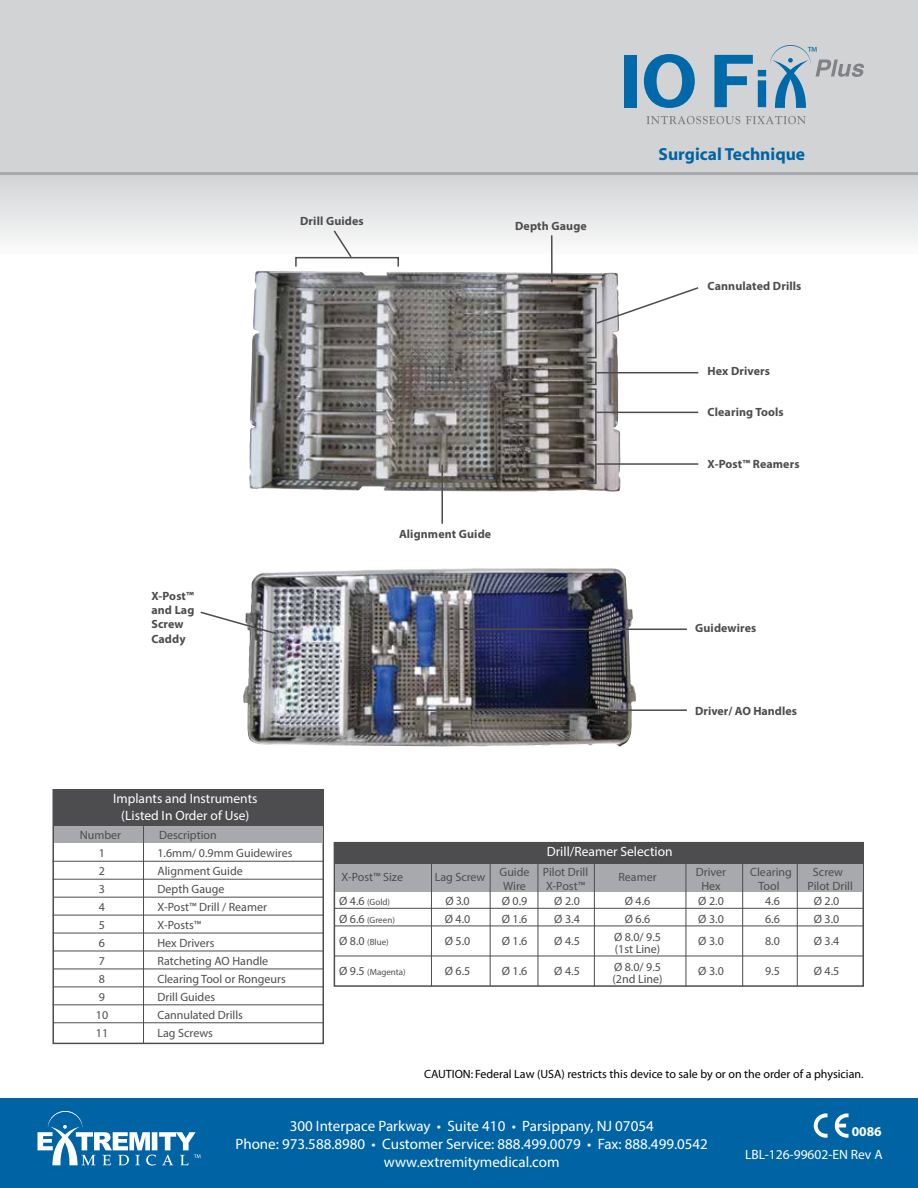
<style>
.page{position:relative;width:918px;height:1188px;background:#fff}
.page>*{position:absolute;margin:0;border:0;box-sizing:border-box;transform-origin:0 0}
.t1{font:700 17.55px "Myriad";color:#0064a4}
.t2{font:15px/18px "Myriad Pro";color:#fff;text-align:center}
.t3{font:13.5px/18px "Myriad Pro";color:#fff;text-align:center}
.t4{font:700 13.5px "Myriad Pro";color:#fff}
.t5{font:12px "Myriad Pro";color:#4d4d4f}
.t6{font:700 12px/14.4px "Myriad Pro";letter-spacing:.01em;color:#4d4d4f}
.t7{font:12px "Myriad";color:#000}
.t8{font:12px "Myriad";color:#0064a4}
.t9{font:9px "Myriad Pro";color:#4d4d4f}
.s1{font-size:12px}
</style>
<div class="page">
<div style="left:0;top:174px;width:918px;height:83px;background:linear-gradient(to bottom,#d1d3d4,#fcfdfd)"></div>
<div style="left:0;top:0;width:918px;height:172px;background:#d1d3d4"></div>
<div style="left:0;top:1098px;width:918px;height:90px;background:#0064a4"></div>
<hr style="left:0;top:172px;width:918px;height:3px;background:#a7a9ac">
<img style="left:813px;top:1113px;width:36px;height:25px">
<svg style="left:38px;top:1111px;width:162px;height:55px"></svg>
<div style="left:52px;top:789px;width:272px;height:255px;background:#fff;border:2px solid #4d4d4f"></div>
<div style="left:54px;top:825px;width:268px;height:18px;background:#a7a9ac"></div>
<div style="left:53px;top:789px;width:270px;height:36px;background:#4d4d4f"></div>
<hr style="left:53px;top:897px;width:270px;height:1px;background:#4d4d4f">
<hr style="left:53px;top:861px;width:270px;height:1px;background:#4d4d4f">
<hr style="left:53px;top:879px;width:270px;height:1px;background:#4d4d4f">
<hr style="left:53px;top:969px;width:270px;height:1px;background:#4d4d4f">
<hr style="left:53px;top:915px;width:270px;height:1px;background:#4d4d4f">
<hr style="left:53px;top:933px;width:270px;height:1px;background:#4d4d4f">
<hr style="left:53px;top:951px;width:270px;height:1px;background:#4d4d4f">
<hr style="left:53px;top:987px;width:270px;height:1px;background:#4d4d4f">
<hr style="left:53px;top:1004px;width:270px;height:1px;background:#4d4d4f">
<hr style="left:53px;top:1022px;width:270px;height:1px;background:#4d4d4f">
<hr style="left:143px;top:823px;width:1px;height:220px;background:#4d4d4f">
<div style="left:334px;top:842px;width:530px;height:145px;background:#fff;border:2px solid #4d4d4f"></div>
<div style="left:335px;top:864px;width:527px;height:28px;background:#a7a9ac"></div>
<div style="left:335px;top:843px;width:528px;height:21px;background:#4d4d4f"></div>
<hr style="left:334px;top:908px;width:530px;height:1px;background:#4d4d4f">
<hr style="left:334px;top:926px;width:530px;height:1px;background:#4d4d4f">
<hr style="left:334px;top:956px;width:530px;height:1px;background:#4d4d4f">
<svg style="left:456px;top:897px;width:5px;height:8px"></svg>
<hr style="left:431px;top:864px;width:1px;height:122px;background:#4d4d4f">
<hr style="left:490px;top:863px;width:1px;height:123px;background:#4d4d4f">
<hr style="left:594px;top:863px;width:1px;height:124px;background:#4d4d4f">
<hr style="left:686px;top:864px;width:1px;height:122px;background:#4d4d4f">
<hr style="left:742px;top:863px;width:1px;height:123px;background:#4d4d4f">
<hr style="left:797px;top:862px;width:1px;height:124px;background:#4d4d4f">
<hr style="left:538px;top:862px;width:1px;height:124px;background:#4d4d4f">
<img style="left:249px;top:271px;width:372px;height:221px">
<svg style="left:332px;top:229px;width:21px;height:28px"></svg>
<hr style="left:551px;top:235px;width:2px;height:47px;background:#4d4d4f">
<svg style="left:595px;top:286px;width:104px;height:39px"></svg>
<div style="left:295px;top:257px;width:104px;height:10px;border:2px solid #4d4d4f"></div>
<div style="left:586px;top:288px;width:11px;height:70px;border:2px solid #4d4d4f"></div>
<div style="left:586px;top:361px;width:11px;height:24px;border:2px solid #4d4d4f"></div>
<hr style="left:596px;top:372px;width:102px;height:1px;background:#4d4d4f">
<div style="left:586px;top:388px;width:11px;height:53px;border:2px solid #4d4d4f"></div>
<hr style="left:596px;top:412px;width:102px;height:1px;background:#4d4d4f">
<div style="left:586px;top:444px;width:11px;height:40px;border:2px solid #4d4d4f"></div>
<hr style="left:596px;top:463px;width:102px;height:2px;background:#4d4d4f">
<hr style="left:441px;top:465px;width:2px;height:59px;background:#4d4d4f">
<img style="left:243px;top:568px;width:393px;height:179px">
<hr style="left:454px;top:628px;width:233px;height:2px;background:#4d4d4f">
<hr style="left:385px;top:709px;width:302px;height:2px;background:#4d4d4f">
<svg style="left:200px;top:610px;width:75px;height:25px"></svg>
<svg style="left:646px;top:116px;width:94px;height:8px"></svg>
<svg style="left:746px;top:116px;width:60px;height:8px"></svg>
<div style="left:625px;top:55px;width:12px;height:52px;background:#0069aa"></div>
<svg style="left:644px;top:54px;width:51px;height:54px"></svg>
<svg style="left:714px;top:45px;width:150px;height:63px"></svg>
<p class="t8" style="left:808px;top:45px;width:11px">™</p>
<p class="t6" style="left:151px;top:588px;width:45px">X-Post™ and Lag<br>Screw<br>Caddy</p>
<p class="t6" style="left:300px;top:213px;width:65px">Drill Guides</p>
<p class="t6" style="left:515px;top:219px;width:73px">Depth Gauge</p>
<p class="t6" style="left:399px;top:527px;width:94px">Alignment Guide</p>
<h1 class="t1" style="left:659px;top:145px;width:148px">Surgical Technique</h1>
<p class="t6" style="left:708px;top:278px;width:95px">Cannulated Drills</p>
<p class="t6" style="left:708px;top:364px;width:64px">Hex Drivers</p>
<p class="t6" style="left:708px;top:404px;width:78px">Clearing Tools</p>
<p class="t6" style="left:708px;top:457px;width:94px">X-Post™ Reamers</p>
<p class="t6" style="left:695px;top:621px;width:63px">Guidewires</p>
<p class="t6" style="left:695px;top:703px;width:103px">Driver/ AO Handles</p>
<p class="t3" style="left:113px;top:789px;width:146px">Implants and Instruments (Listed In Order of Use)</p>
<p class="t5" style="left:80px;top:827px;width:43px">Number</p>
<p class="t5" style="left:159px;top:827px;width:59px">Description</p>
<p class="t5" style="left:99px;top:845px;width:8px">1</p>
<p class="t5" style="left:158px;top:845px;width:136px">1.6mm/ 0.9mm Guidewires</p>
<p class="t5" style="left:99px;top:863px;width:8px">2</p>
<p class="t5" style="left:158px;top:863px;width:87px">Alignment Guide</p>
<p class="t5" style="left:99px;top:881px;width:8px">3</p>
<p class="t5" style="left:158px;top:881px;width:69px">Depth Gauge</p>
<p class="t5" style="left:99px;top:899px;width:8px">4</p>
<p class="t5" style="left:158px;top:899px;width:111px">X-Post™ Drill / Reamer</p>
<p class="t5" style="left:99px;top:917px;width:8px">5</p>
<p class="t5" style="left:158px;top:917px;width:45px">X-Posts™</p>
<p class="t5" style="left:99px;top:935px;width:8px">6</p>
<p class="t5" style="left:158px;top:935px;width:59px">Hex Drivers</p>
<p class="t5" style="left:99px;top:953px;width:8px">7</p>
<p class="t5" style="left:158px;top:953px;width:112px">Ratcheting AO Handle</p>
<p class="t5" style="left:99px;top:971px;width:8px">8</p>
<p class="t5" style="left:158px;top:971px;width:130px">Clearing Tool or Rongeurs</p>
<p class="t5" style="left:99px;top:989px;width:8px">9</p>
<p class="t5" style="left:158px;top:989px;width:59px">Drill Guides</p>
<p class="t5" style="left:96px;top:1007px;width:14px">10</p>
<p class="t5" style="left:158px;top:1007px;width:87px">Cannulated Drills</p>
<p class="t5" style="left:96px;top:1025px;width:14px">11</p>
<p class="t5" style="left:158px;top:1025px;width:57px">Lag Screws</p>
<p class="t3" style="left:547px;top:843px;width:127px">Drill/Reamer Selection</p>
<p class="t5" style="left:696px;top:865px;width:32px">Driver</p>
<p class="t5" style="left:750px;top:865px;width:43px">Clearing</p>
<p class="t5" style="left:813px;top:865px;width:32px">Screw</p>
<p class="t5" style="left:342px;top:869px;width:63px">X-Post™ Size</p>
<p class="t5" style="left:435px;top:865px;width:155px">Lag Screw Guide Pilot Drill</p>
<p class="t5" style="left:618px;top:869px;width:40px">Reamer</p>
<p class="t5" style="left:503px;top:878px;width:24px">Wire</p>
<p class="t5" style="left:546px;top:878px;width:41px">X-Post™</p>
<p class="t5" style="left:701px;top:878px;width:21px">Hex</p>
<p class="t5" style="left:758px;top:878px;width:23px">Tool</p>
<p class="t5" style="left:808px;top:878px;width:47px">Pilot Drill</p>
<p class="t9" style="left:339px;top:896px;width:53px"><span class="s1">Ø 4.6</span> (Gold)</p>
<p class="t5" style="left:445px;top:893px;width:26px">Ø .0</p>
<p class="t5" style="left:502px;top:893px;width:27px">Ø 0.9</p>
<p class="t5" style="left:554px;top:893px;width:27px">Ø 2.0</p>
<p class="t5" style="left:625px;top:893px;width:27px">Ø 4.6</p>
<p class="t5" style="left:698px;top:893px;width:27px">Ø 2.0</p>
<p class="t5" style="left:765px;top:893px;width:16px">4.6</p>
<p class="t5" style="left:814px;top:893px;width:27px">Ø 2.0</p>
<p class="t9" style="left:339px;top:914px;width:57px"><span class="s1">Ø 6.6</span> (Green)</p>
<p class="t5" style="left:445px;top:911px;width:27px">Ø 4.0</p>
<p class="t5" style="left:502px;top:911px;width:27px">Ø 1.6</p>
<p class="t5" style="left:554px;top:911px;width:27px">Ø 3.4</p>
<p class="t5" style="left:625px;top:911px;width:27px">Ø 6.6</p>
<p class="t5" style="left:698px;top:911px;width:27px">Ø 3.0</p>
<p class="t5" style="left:765px;top:911px;width:16px">6.6</p>
<p class="t5" style="left:814px;top:911px;width:27px">Ø 3.0</p>
<p class="t9" style="left:339px;top:937px;width:51px"><span class="s1">Ø 8.0</span> (Blue)</p>
<p class="t5" style="left:445px;top:934px;width:27px">Ø 5.0</p>
<p class="t5" style="left:502px;top:934px;width:27px">Ø 1.6</p>
<p class="t5" style="left:554px;top:934px;width:27px">Ø 4.5</p>
<p class="t5" style="left:614px;top:929px;width:49px">Ø 8.0/ 9.5</p>
<p class="t5" style="left:698px;top:934px;width:27px">Ø 3.0</p>
<p class="t5" style="left:765px;top:934px;width:16px">8.0</p>
<p class="t5" style="left:814px;top:934px;width:27px">Ø 3.4</p>
<p class="t5" style="left:615px;top:941px;width:47px">(1st Line)</p>
<p class="t9" style="left:339px;top:967px;width:68px"><span class="s1">Ø 9.5</span> (Magenta)</p>
<p class="t5" style="left:445px;top:964px;width:27px">Ø 6.5</p>
<p class="t5" style="left:502px;top:964px;width:27px">Ø 1.6</p>
<p class="t5" style="left:554px;top:964px;width:27px">Ø 4.5</p>
<p class="t5" style="left:614px;top:959px;width:49px">Ø 8.0/ 9.5</p>
<p class="t5" style="left:698px;top:964px;width:27px">Ø 3.0</p>
<p class="t5" style="left:765px;top:964px;width:16px">9.5</p>
<p class="t5" style="left:814px;top:964px;width:27px">Ø 4.5</p>
<p class="t5" style="left:613px;top:971px;width:52px">(2nd Line)</p>
<p class="t7" style="left:424px;top:1068px;width:441px">CAUTION: Federal Law (USA) restricts this device to sale by or on the order of a physician.</p>
<p class="t2" style="left:236px;top:1117px;width:474px">300 Interpace Parkway • Suite 410 • Parsippany, NJ 07054<br>Phone: 973.588.8980 • Customer Service: 888.499.0079 • Fax: 888.499.0542 www.extremitymedical.com</p>
<p class="t4" style="left:852px;top:1123px;width:31px">0086</p>
<p class="t3" style="left:745px;top:1146px;width:139px">LBL-126-99602-EN Rev A</p>
</div>
